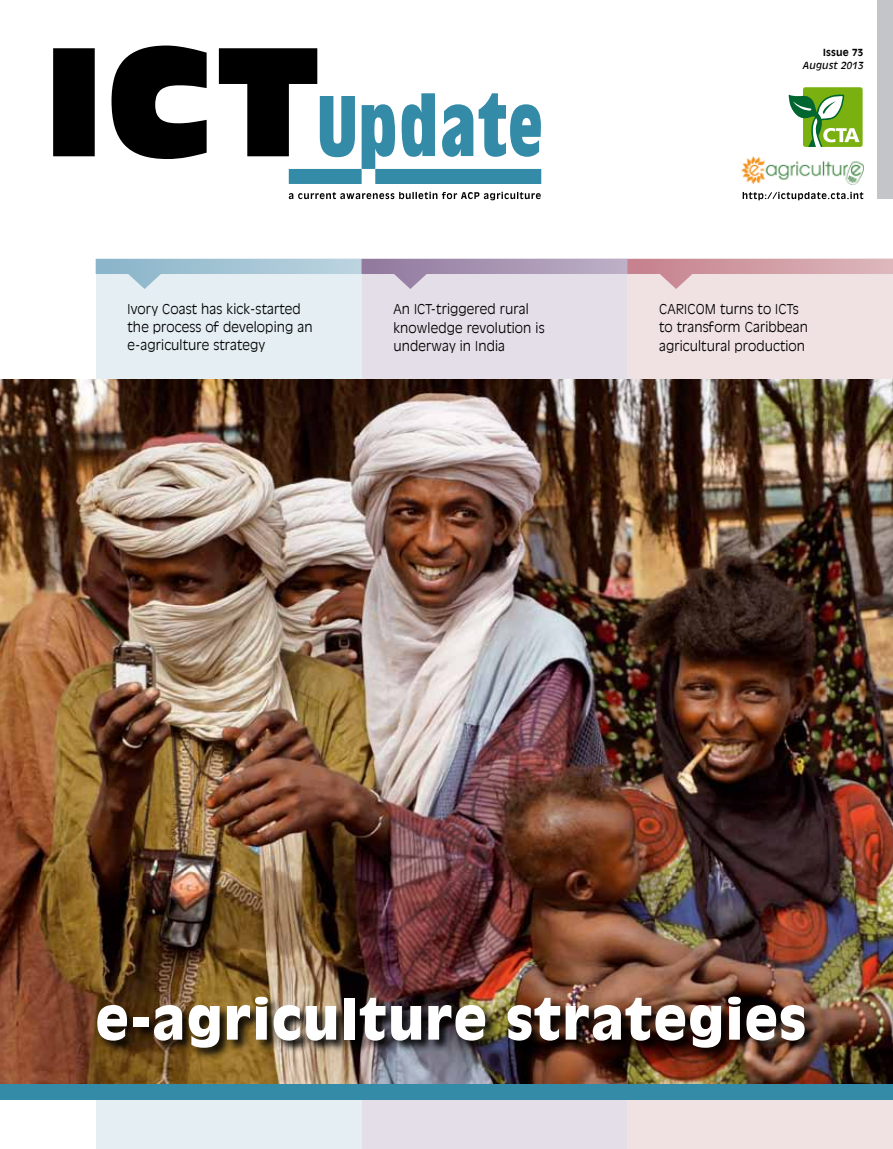
<style>
.page{position:relative;width:893px;height:1149px;background:#fff}
.page>*{position:absolute;margin:0;border:0;box-sizing:border-box;transform-origin:0 0}
.t1{font:900 54px "Antique Olive LT";letter-spacing:.025em;color:#fff}
.t2{font:300 13.5px/18px "Antique Olive LT";letter-spacing:.01em;color:#000}
.t3{font:italic 9.75px "Antique Olive LT";letter-spacing:.025em;color:#000}
.t4{font:700 9.75px "Antique Olive LT";letter-spacing:.025em;color:#000}
</style>
<div class="page">
<div style="left:627px;top:259px;width:266px;height:889px;background:#f0e1e3"></div>
<div style="left:361px;top:259px;width:266px;height:889px;background:#e3dee8"></div>
<div style="left:96px;top:259px;width:265px;height:889px;background:#e4eef3"></div>
<img style="left:0;top:379px;width:893px;height:704px">
<div style="left:0;top:1084px;width:893px;height:15px;background:#338ba8"></div>
<div style="left:878px;top:0;width:15px;height:199px;background:#c3c5c8"></div>
<svg style="left:788px;top:87px;width:75px;height:60px"></svg>
<svg style="left:743px;top:192px;width:120px;height:8px"></svg>
<svg style="left:53px;top:45px;width:488px;height:139px"></svg>
<svg style="left:96px;top:259px;width:797px;height:30px"></svg>
<svg style="left:289px;top:192px;width:252px;height:8px"></svg>
<div style="left:96px;top:995px;width:722px;height:65px;background:#000;opacity:.9"></div>
<img style="left:741px;top:157px;width:123px;height:27px">
<p class="t4" style="left:823px;top:46px;width:42px">Issue 73</p>
<p class="t3" style="left:803px;top:60px;width:62px">August 2013</p>
<p class="t2" style="left:128px;top:300px;width:187px">Ivory Coast has kick-started the process of developing an e-agriculture strategy</p>
<p class="t2" style="left:393px;top:300px;width:153px">An ICT-triggered rural knowledge revolution is underway in India</p>
<p class="t2" style="left:659px;top:300px;width:150px">CARICOM turns to ICTs to transform Caribbean agricultural production</p>
<h1 class="t1" style="left:96px;top:987px;width:712px">e-agriculture strategies</h1>
</div>
